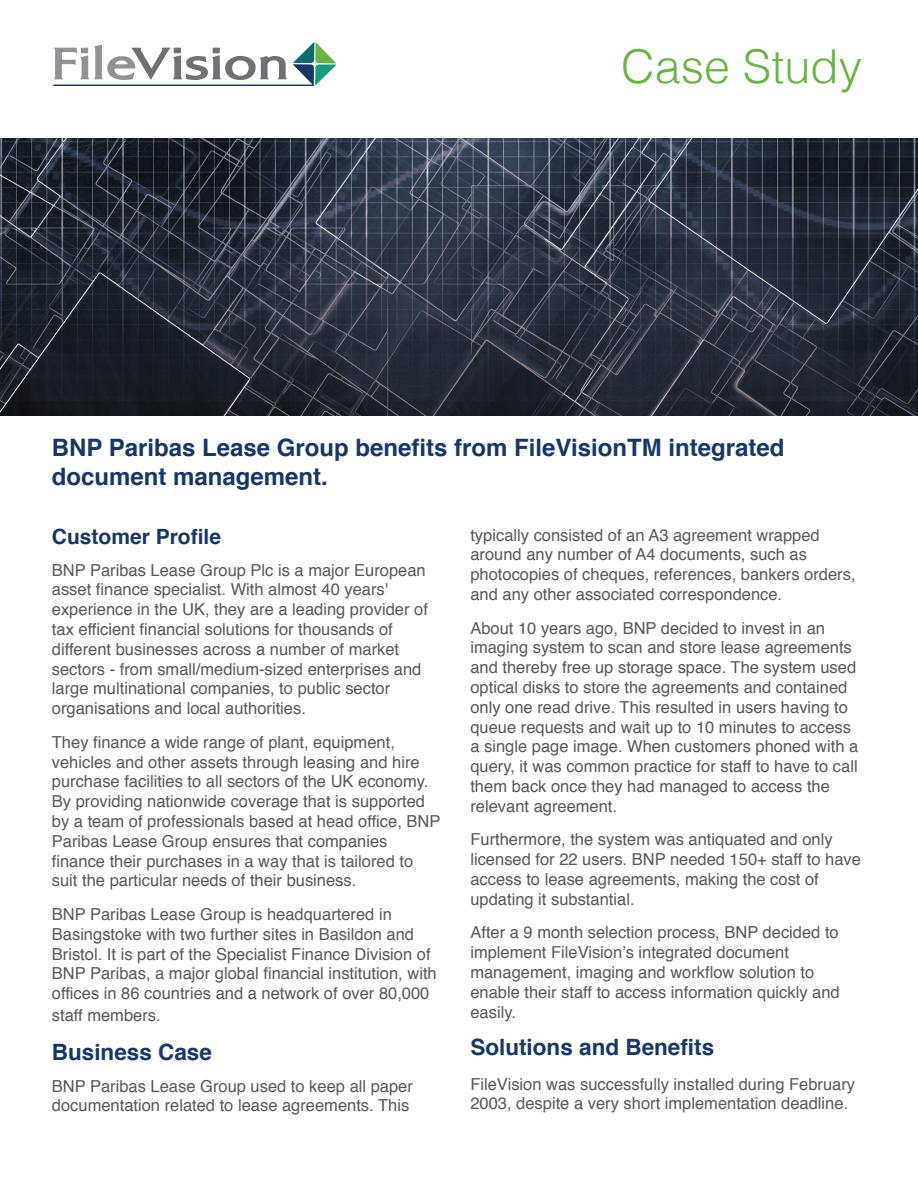
<style>
.page{position:relative;width:918px;height:1188px;background:#fff}
.page>*{position:absolute;margin:0;border:0;box-sizing:border-box;transform-origin:0 0}
.t1{font:300 46.65px "Helvetica";color:#6bb344}
.t2{font:700 24px/28.8px "Helvetica";color:#193766}
.t3{font:700 22.5px "Helvetica";color:#193766}
.t4{font:700 21px "Helvetica";color:#193766}
.t5{font:16.5px/19.8px "Helvetica";color:#57585a}
</style>
<div class="page">
<svg style="left:53px;top:42px;width:283px;height:44px"></svg>
<img style="left:0;top:138px;width:918px;height:278px">
<h1 class="t1" style="left:621px;top:26px;width:243px">Case Study</h1>
<h2 class="t2" style="left:52px;top:433px;width:734px">BNP Paribas Lease Group benefits from FileVisionTM integrated document management.</h2>
<p class="t4" style="left:52px;top:520px;width:171px">Customer Profile</p>
<p class="t5" style="left:52px;top:560px;width:378px">BNP Paribas Lease Group Plc is a major European asset finance specialist. With almost 40 years' experience in the UK, they are a leading provider of tax efficient financial solutions for thousands of different businesses across a number of market sectors - from small/medium-sized enterprises and large multinational companies, to public sector organisations and local authorities.</p>
<p class="t5" style="left:52px;top:733px;width:390px">They finance a wide range of plant, equipment, vehicles and other assets through leasing and hire purchase facilities to all sectors of the UK economy.<br>By providing nationwide coverage that is supported by a team of professionals based at head office, BNP Paribas Lease Group ensures that companies finance their purchases in a way that is tailored to suit the particular needs of their business.</p>
<p class="t5" style="left:52px;top:905px;width:386px">BNP Paribas Lease Group is headquartered in Basingstoke with two further sites in Basildon and Bristol. It is part of the Specialist Finance Division of BNP Paribas, a major global financial institution, with offices in 86 countries and a network of over 80,000</p>
<p class="t5" style="left:52px;top:1006px;width:110px">staff members.</p>
<h3 class="t3" style="left:52px;top:1034px;width:162px">Business Case</h3>
<p class="t5" style="left:52px;top:1076px;width:363px">BNP Paribas Lease Group used to keep all paper documentation related to lease agreements. This</p>
<p class="t5" style="left:470px;top:525px;width:387px">typically consisted of an A3 agreement wrapped around any number of A4 documents, such as photocopies of cheques, references, bankers orders, and any other associated correspondence.</p>
<p class="t5" style="left:470px;top:618px;width:389px">About 10 years ago, BNP decided to invest in an imaging system to scan and store lease agreements and thereby free up storage space. The system used optical disks to store the agreements and contained only one read drive. This resulted in users having to queue requests and wait up to 10 minutes to access a single page image. When customers phoned with a query, it was common practice for staff to have to call them back once they had managed to access the relevant agreement.</p>
<p class="t5" style="left:470px;top:830px;width:392px">Furthermore, the system was antiquated and only licensed for 22 users. BNP needed 150+ staff to have access to lease agreements, making the cost of updating it substantial.</p>
<p class="t5" style="left:470px;top:923px;width:371px">After a 9 month selection process, BNP decided to implement FileVision’s integrated document management, imaging and workflow solution to enable their staff to access information quickly and easily.</p>
<h3 class="t3" style="left:470px;top:1029px;width:245px">Solutions and Benefits</h3>
<p class="t5" style="left:470px;top:1074px;width:386px">FileVision was successfully installed during February<br>2003, despite a very short implementation deadline.</p>
</div>
